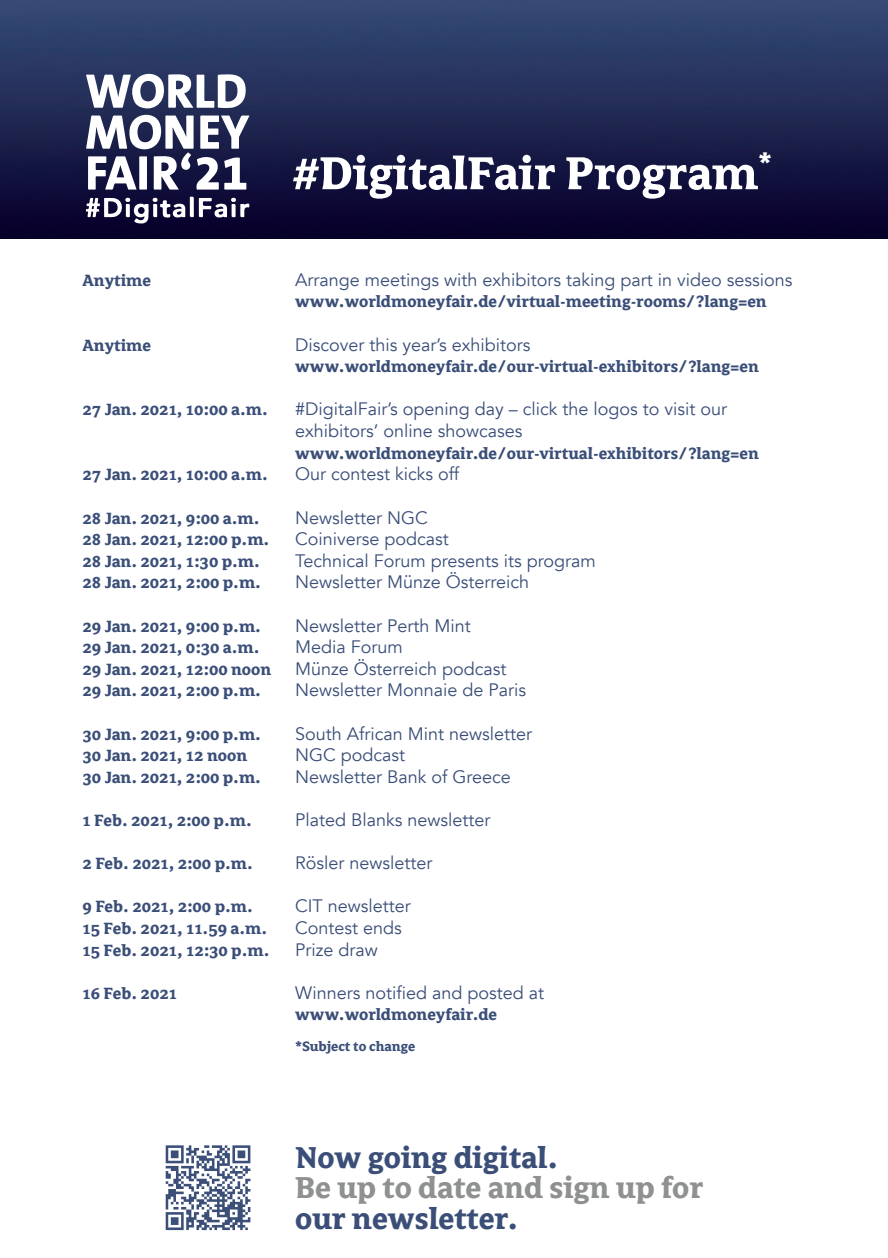
<style>
.page{position:relative;width:888px;height:1258px;background:#fff}
.page>*{position:absolute;margin:0;border:0;box-sizing:border-box;transform-origin:0 0}
.t1{font:700 51px "Avance Pro";color:#fff}
.t2{font:700 33.45px "Avance Pro";color:#3a4e78}
.t3{font:700 33.45px "Avance Pro";color:#8f9191}
.t4{font:700 18px "Avance Pro";color:#3a4e78}
.t5{font:18px/21.6px "Avenir";color:#3a4e78}
.t6{font:700 15px "Avance Pro";color:#3a4e78}
</style>
<div class="page">
<img style="left:0;top:0;width:888px;height:238px">
<svg style="left:86px;top:74px;width:163px;height:116px"></svg>
<svg style="left:86px;top:197px;width:163px;height:26px"></svg>
<svg style="left:166px;top:1145px;width:84px;height:85px"></svg>
<h1 class="t1" style="left:293px;top:146px;width:481px">#DigitalFair Program<sup>*</sup></h1>
<p class="t4" style="left:83px;top:270px;width:70px">Anytime</p>
<p class="t5" style="left:295px;top:269px;width:499px">Arrange meetings with exhibitors taking part in video sessions</p>
<p class="t4" style="left:295px;top:292px;width:473px">www.worldmoneyfair.de/virtual-meeting-rooms/?lang=en</p>
<p class="t4" style="left:83px;top:335px;width:70px">Anytime</p>
<p class="t5" style="left:295px;top:334px;width:237px">Discover this year’s exhibitors</p>
<p class="t4" style="left:295px;top:357px;width:465px">www.worldmoneyfair.de/our-virtual-exhibitors/?lang=en</p>
<p class="t4" style="left:83px;top:400px;width:187px">27 Jan. 2021, 10:00 a.m.</p>
<p class="t5" style="left:295px;top:399px;width:433px">#DigitalFair’s opening day – click the logos to visit our exhibitors’ online showcases</p>
<p class="t4" style="left:295px;top:443px;width:465px">www.worldmoneyfair.de/our-virtual-exhibitors/?lang=en</p>
<p class="t4" style="left:83px;top:465px;width:187px">27 Jan. 2021, 10:00 a.m.</p>
<p class="t5" style="left:295px;top:464px;width:166px">Our contest kicks off</p>
<p class="t4" style="left:83px;top:508px;width:178px">28 Jan. 2021, 9:00 a.m.</p>
<p class="t5" style="left:295px;top:507px;width:134px">Newsletter NGC</p>
<p class="t4" style="left:83px;top:530px;width:188px">28 Jan. 2021, 12:00 p.m.</p>
<p class="t5" style="left:295px;top:528px;width:155px">Coiniverse podcast</p>
<p class="t4" style="left:83px;top:551px;width:179px">28 Jan. 2021, 1:30 p.m.</p>
<p class="t5" style="left:295px;top:550px;width:302px">Technical Forum presents its program</p>
<p class="t4" style="left:83px;top:573px;width:180px">28 Jan. 2021, 2:00 p.m.</p>
<p class="t5" style="left:295px;top:572px;width:235px">Newsletter Münze Österreich</p>
<p class="t4" style="left:83px;top:616px;width:180px">29 Jan. 2021, 9:00 p.m.</p>
<p class="t5" style="left:295px;top:615px;width:177px">Newsletter Perth Mint</p>
<p class="t4" style="left:83px;top:638px;width:178px">29 Jan. 2021, 0:30 a.m.</p>
<p class="t5" style="left:295px;top:636px;width:109px">Media Forum</p>
<p class="t4" style="left:83px;top:659px;width:190px">29 Jan. 2021, 12:00 noon</p>
<p class="t5" style="left:295px;top:658px;width:213px">Münze Österreich podcast</p>
<p class="t4" style="left:83px;top:681px;width:180px">29 Jan. 2021, 2:00 p.m.</p>
<p class="t5" style="left:295px;top:680px;width:232px">Newsletter Monnaie de Paris</p>
<p class="t4" style="left:83px;top:724px;width:180px">30 Jan. 2021, 9:00 p.m.</p>
<p class="t5" style="left:295px;top:723px;width:238px">South African Mint newsletter</p>
<p class="t4" style="left:83px;top:746px;width:166px">30 Jan. 2021, 12 noon</p>
<p class="t5" style="left:295px;top:744px;width:112px">NGC podcast</p>
<p class="t4" style="left:83px;top:767px;width:180px">30 Jan. 2021, 2:00 p.m.</p>
<p class="t5" style="left:295px;top:766px;width:217px">Newsletter Bank of Greece</p>
<p class="t4" style="left:83px;top:810px;width:171px">1 Feb. 2021, 2:00 p.m.</p>
<p class="t5" style="left:295px;top:809px;width:197px">Plated Blanks newsletter</p>
<p class="t4" style="left:83px;top:854px;width:172px">2 Feb. 2021, 2:00 p.m.</p>
<p class="t5" style="left:295px;top:852px;width:139px">Rösler newsletter</p>
<p class="t4" style="left:83px;top:897px;width:172px">9 Feb. 2021, 2:00 p.m.</p>
<p class="t5" style="left:295px;top:896px;width:117px">CIT newsletter</p>
<p class="t4" style="left:83px;top:918px;width:186px">15 Feb. 2021, 11.59 a.m.</p>
<p class="t5" style="left:295px;top:917px;width:108px">Contest ends</p>
<p class="t4" style="left:83px;top:940px;width:188px">15 Feb. 2021, 12:30 p.m.</p>
<p class="t5" style="left:295px;top:939px;width:84px">Prize draw</p>
<p class="t4" style="left:83px;top:983px;width:96px">16 Feb. 2021</p>
<p class="t5" style="left:295px;top:982px;width:251px">Winners notified and posted at</p>
<p class="t4" style="left:295px;top:1005px;width:203px">www.worldmoneyfair.de</p>
<p class="t6" style="left:295px;top:1038px;width:122px">*Subject to change</p>
<h2 class="t2" style="left:295px;top:1139px;width:264px">Now going digital.</h2>
<h2 class="t3" style="left:295px;top:1169px;width:410px">Be up to date and sign up for</h2>
<h2 class="t2" style="left:295px;top:1200px;width:224px">our newsletter.</h2>
</div>
